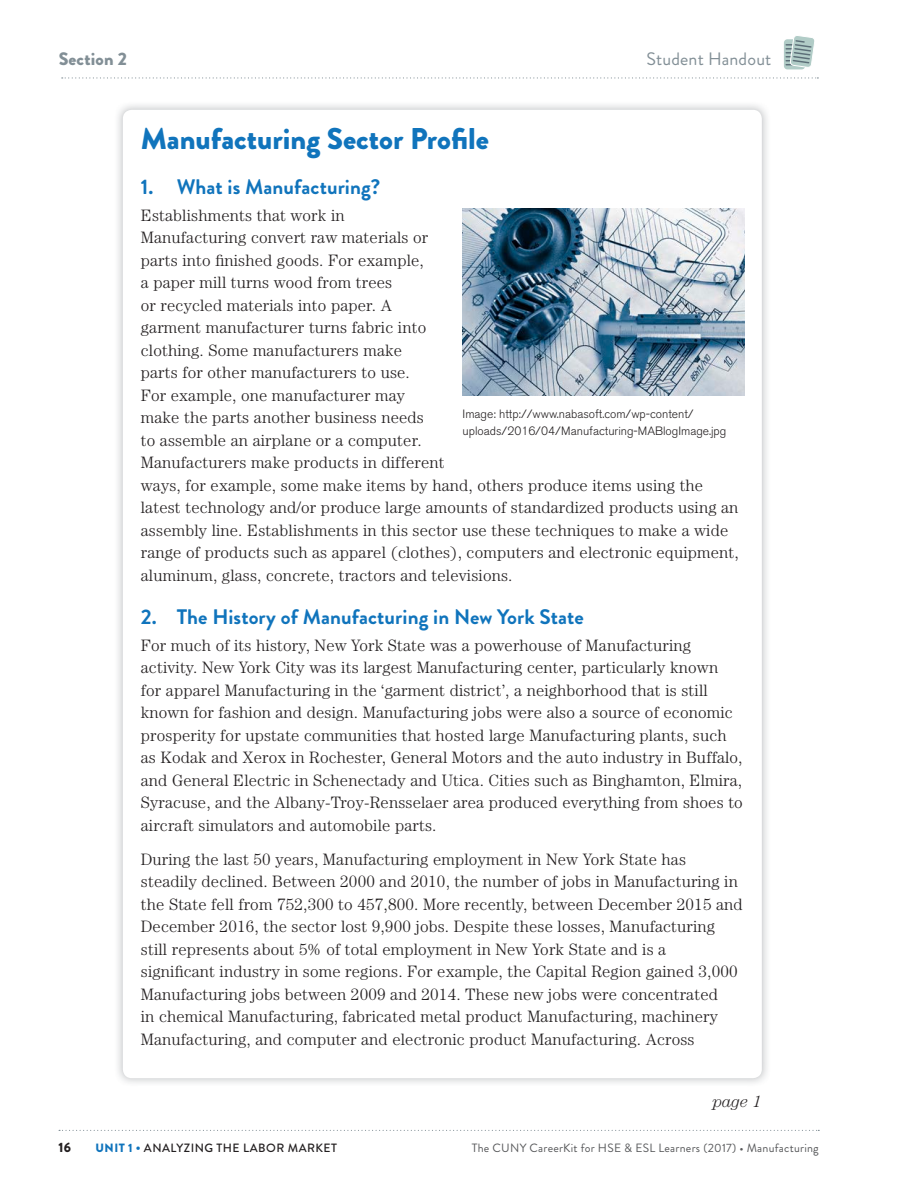
<style>
.page{position:relative;width:918px;height:1188px;background:#fff}
.page>*{position:absolute;margin:0;border:0;box-sizing:border-box;transform-origin:0 0}
.t1{font:900 30px "Brandon Grotesque";letter-spacing:-.01em;color:#1074bc}
.t2{font:700 21px "Brandon Grotesque";letter-spacing:.005em;color:#1074bc}
.t3{font:18px "Brandon Grotesque";letter-spacing:.01em;color:#828f96}
.t4{font:900 18px "Brandon Grotesque";color:#828f96}
.t5{font:300 16.5px/22.5px "Century Std";letter-spacing:.01em;color:#231f20}
.t6{font:italic 300 16.5px "Century Std";color:#231f20}
.t7{font:900 13.5px "Brandon Grotesque";color:#231f20}
.t8{font:300 12px/16.5px "Akzidenz Grotesk BE";color:#231f20}
.t9{font:12px "Brandon Grotesque";letter-spacing:.02em;color:#57585a}
.t10{font:500 12px "Brandon Grotesque";letter-spacing:.04em;color:#231f20}
.s1{font-weight:900;color:#1074bc}
</style>
<div class="page">
<svg style="left:59px;top:1130px;width:760px;height:1px"></svg>
<svg style="left:62px;top:77px;width:756px;height:2px"></svg>
<svg style="left:784px;top:39px;width:21px;height:30px"></svg>
<svg style="left:786px;top:36px;width:29px;height:32px"></svg>
<img style="left:462px;top:209px;width:283px;height:187px">
<p class="t4" style="left:59px;top:46px;width:70px">Section 2</p>
<p class="t3" style="left:647px;top:47px;width:126px">Student Handout</p>
<h1 class="t1" style="left:141px;top:117px;width:350px">Manufacturing Sector Profile</h1>
<p class="t2" style="left:141px;top:172px;width:241px">1. What is Manufacturing?</p>
<p class="t5" style="left:141px;top:204px;width:599px">Establishments that work in<br>Manufacturing convert raw materials or<br>parts into finished goods. For example,<br>a paper mill turns wood from trees<br>or recycled materials into paper. A<br>garment manufacturer turns fabric into<br>clothing. Some manufacturers make<br>parts for other manufacturers to use.<br>For example, one manufacturer may<br>make the parts another business needs<br>to assemble an airplane or a computer.<br>Manufacturers make products in different<br>ways, for example, some make items by hand, others produce items using the latest technology and/or produce large amounts of standardized products using an assembly line. Establishments in this sector use these techniques to make a wide range of products such as apparel (clothes), computers and electronic equipment, aluminum, glass, concrete, tractors and televisions.</p>
<p class="t2" style="left:141px;top:602px;width:444px">2. The History of Manufacturing in New York State</p>
<p class="t5" style="left:141px;top:634px;width:604px">For much of its history, New York State was a powerhouse of Manufacturing activity. New York City was its largest Manufacturing center, particularly known<br>for apparel Manufacturing in the ‘garment district’, a neighborhood that is still known for fashion and design. Manufacturing jobs were also a source of economic prosperity for upstate communities that hosted large Manufacturing plants, such as Kodak and Xerox in Rochester, General Motors and the auto industry in Buffalo, and General Electric in Schenectady and Utica. Cities such as Binghamton, Elmira, Syracuse, and the Albany-Troy-Rensselaer area produced everything from shoes to aircraft simulators and automobile parts.</p>
<p class="t5" style="left:141px;top:848px;width:603px">During the last 50 years, Manufacturing employment in New York State has steadily declined. Between 2000 and 2010, the number of jobs in Manufacturing in the State fell from 752,300 to 457,800. More recently, between December 2015 and December 2016, the sector lost 9,900 jobs. Despite these losses, Manufacturing still represents about 5% of total employment in New York State and is a significant industry in some regions. For example, the Capital Region gained 3,000<br>Manufacturing jobs between 2009 and 2014. These new jobs were concentrated<br>in chemical Manufacturing, fabricated metal product Manufacturing, machinery Manufacturing, and computer and electronic product Manufacturing. Across</p>
<p class="t8" style="left:463px;top:406px;width:265px">Image: http://www.nabasoft.com/wp-content/ uploads/2016/04/Manufacturing-MABlogImage.jpg</p>
<p class="t6" style="left:712px;top:1092px;width:51px">page 1</p>
<p class="t7" style="left:58px;top:1138px;width:14px">16</p>
<p class="t10" style="left:95px;top:1140px;width:243px"><span class="s1">UNIT 1 •</span> ANALYZING THE LABOR MARKET</p>
<p class="t9" style="left:472px;top:1140px;width:348px">The CUNY CareerKit for HSE &amp; ESL Learners (2017) • Manufacturing</p>
</div>
